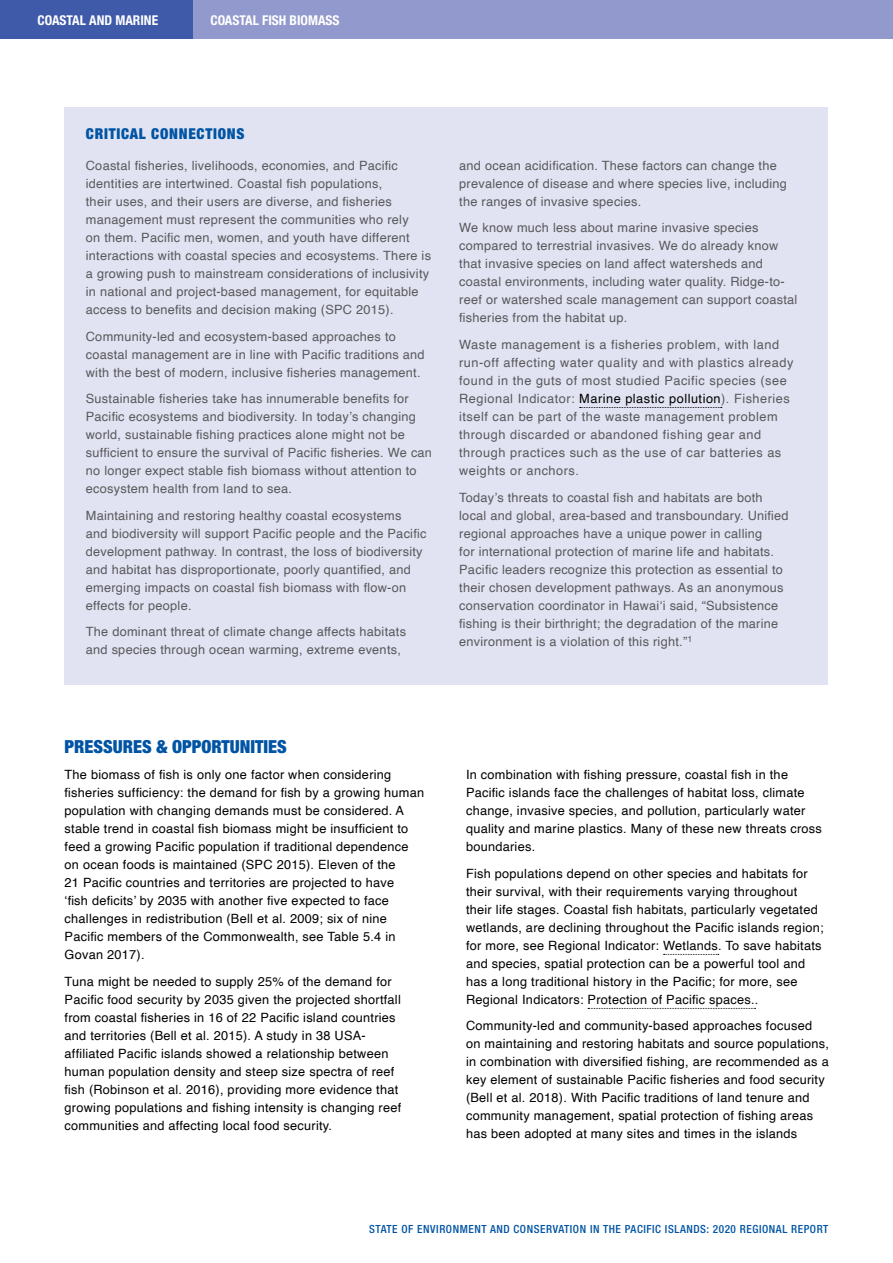
<style>
.page{position:relative;width:893px;height:1263px;background:#fff}
.page>*{position:absolute;margin:0;border:0;box-sizing:border-box;transform-origin:0 0}
.t1{font:900 condensed 18px "Helvetica Neue LT Pro";color:#0054a4}
.t2{font:900 condensed 15px "Helvetica Neue LT Pro";letter-spacing:.05em;color:#0054a4}
.t3{font:700 condensed 13.5px "Helvetica Neue LT Pro";color:#fff}
.t4{font:12.75px/18px "Helvetica";letter-spacing:.02em;color:#58595b}
.t5{font:12.75px/18px "Helvetica";letter-spacing:.02em;color:#000}
.t6{font:12.75px/18px "Helvetica";letter-spacing:.04em;color:#58595b}
.t7{font:500 condensed 11.25px "Helvetica Neue LT Pro";letter-spacing:.05em;color:#0054a4}
.s1{color:#000}
</style>
<div class="page">
<div style="left:65px;top:107px;width:763px;height:578px;background:#e2e3f2"></div>
<svg style="left:580px;top:407px;width:142px;height:1px"></svg>
<div style="left:51px;top:0;width:842px;height:38px;background:#9299cc"></div>
<div style="left:0;top:0;width:193px;height:38px;background:#3e5aa9"></div>
<svg style="left:664px;top:954px;width:55px;height:1px"></svg>
<svg style="left:588px;top:1008px;width:168px;height:1px"></svg>
<p class="t3" style="left:38px;top:12px;width:122px">COASTAL AND MARINE</p>
<p class="t3" style="left:210px;top:12px;width:131px">COASTAL FISH BIOMASS</p>
<p class="t2" style="left:86px;top:125px;width:160px">CRITICAL CONNECTIONS</p>
<p class="t4" style="left:86px;top:157px;width:347px">Coastal fisheries, livelihoods, economies, and Pacific identities are intertwined. Coastal fish populations,<br>their uses, and their users are diverse, and fisheries management must represent the communities who rely<br>on them. Pacific men, women, and youth have different interactions with coastal species and ecosystems. There is a growing push to mainstream considerations of inclusivity in national and project-based management, for equitable access to benefits and decision making (SPC 2015).</p>
<p class="t4" style="left:86px;top:327px;width:340px">Community-led and ecosystem-based approaches to coastal management are in line with Pacific traditions and with the best of modern, inclusive fisheries management.</p>
<p class="t4" style="left:86px;top:390px;width:348px">Sustainable fisheries take has innumerable benefits for Pacific ecosystems and biodiversity. In today’s changing world, sustainable fishing practices alone might not be sufficient to ensure the survival of Pacific fisheries. We can no longer expect stable fish biomass without attention to ecosystem health from land to sea.</p>
<p class="t4" style="left:86px;top:506px;width:342px">Maintaining and restoring healthy coastal ecosystems and biodiversity will support Pacific people and the Pacific development pathway. In contrast, the loss of biodiversity and habitat has disproportionate, poorly quantified, and emerging impacts on coastal fish biomass with flow-on effects for people.</p>
<p class="t4" style="left:86px;top:623px;width:322px">The dominant threat of climate change affects habitats and species through ocean warming, extreme events,</p>
<p class="t4" style="left:459px;top:157px;width:329px">and ocean acidification. These factors can change the prevalence of disease and where species live, including the ranges of invasive species.</p>
<p class="t4" style="left:459px;top:219px;width:340px">We know much less about marine invasive species compared to terrestrial invasives. We do already know that invasive species on land affect watersheds and coastal environments, including water quality. Ridge-to&shy;reef or watershed scale management can support coastal fisheries from the habitat up.</p>
<p class="t6" style="left:459px;top:336px;width:336px">Waste management is a fisheries problem, with land run-off affecting water quality and with plastics already found in the guts of most studied Pacific species (see Regional Indicator: <span class="s1">Marine plastic pollution</span>). Fisheries itself can be part of the waste management problem through discarded or abandoned fishing gear and through practices such as the use of car batteries as weights or anchors.</p>
<p class="t4" style="left:459px;top:488px;width:331px">Today’s threats to coastal fish and habitats are both local and global, area-based and transboundary. Unified regional approaches have a unique power in calling<br>for international protection of marine life and habitats.<br>Pacific leaders recognize this protection as essential to their chosen development pathways. As an anonymous conservation coordinator in Hawai‘i said, “Subsistence fishing is their birthright; the degradation of the marine environment is a violation of this right.”<sup>1</sup></p>
<h1 class="t1" style="left:65px;top:735px;width:224px">PRESSURES &amp; OPPORTUNITIES</h1>
<p class="t5" style="left:65px;top:766px;width:361px">The biomass of fish is only one factor when considering fisheries sufficiency: the demand for fish by a growing human population with changing demands must be considered. A stable trend in coastal fish biomass might be insufficient to feed a growing Pacific population if traditional dependence on ocean foods is maintained (SPC 2015). Eleven of the<br>21 Pacific countries and territories are projected to have<br>‘fish deficits’ by 2035 with another five expected to face challenges in redistribution (Bell et al. 2009; six of nine Pacific members of the Commonwealth, see Table 5.4 in Govan 2017).</p>
<p class="t5" style="left:65px;top:973px;width:338px">Tuna might be needed to supply 25% of the demand for Pacific food security by 2035 given the projected shortfall from coastal fisheries in 16 of 22 Pacific island countries and territories (Bell et al. 2015). A study in 38 USA&shy;affiliated Pacific islands showed a relationship between human population density and steep size spectra of reef fish (Robinson et al. 2016), providing more evidence that growing populations and fishing intensity is changing reef communities and affecting local food security.</p>
<p class="t5" style="left:466px;top:766px;width:357px">In combination with fishing pressure, coastal fish in the Pacific islands face the challenges of habitat loss, climate change, invasive species, and pollution, particularly water quality and marine plastics. Many of these new threats cross boundaries.</p>
<p class="t5" style="left:466px;top:865px;width:359px">Fish populations depend on other species and habitats for their survival, with their requirements varying throughout their life stages. Coastal fish habitats, particularly vegetated wetlands, are declining throughout the Pacific islands region; for more, see Regional Indicator: Wetlands. To save habitats and species, spatial protection can be a powerful tool and has a long traditional history in the Pacific; for more, see Regional Indicators: Protection of Pacific spaces..</p>
<p class="t5" style="left:466px;top:1017px;width:365px">Community-led and community-based approaches focused on maintaining and restoring habitats and source populations, in combination with diversified fishing, are recommended as a key element of sustainable Pacific fisheries and food security (Bell et al. 2018). With Pacific traditions of land tenure and community management, spatial protection of fishing areas has been adopted at many sites and times in the islands</p>
<p class="t7" style="left:369px;top:1222px;width:461px">STATE OF ENVIRONMENT AND CONSERVATION IN THE PACIFIC ISLANDS: 2020 REGIONAL REPORT</p>
</div>
